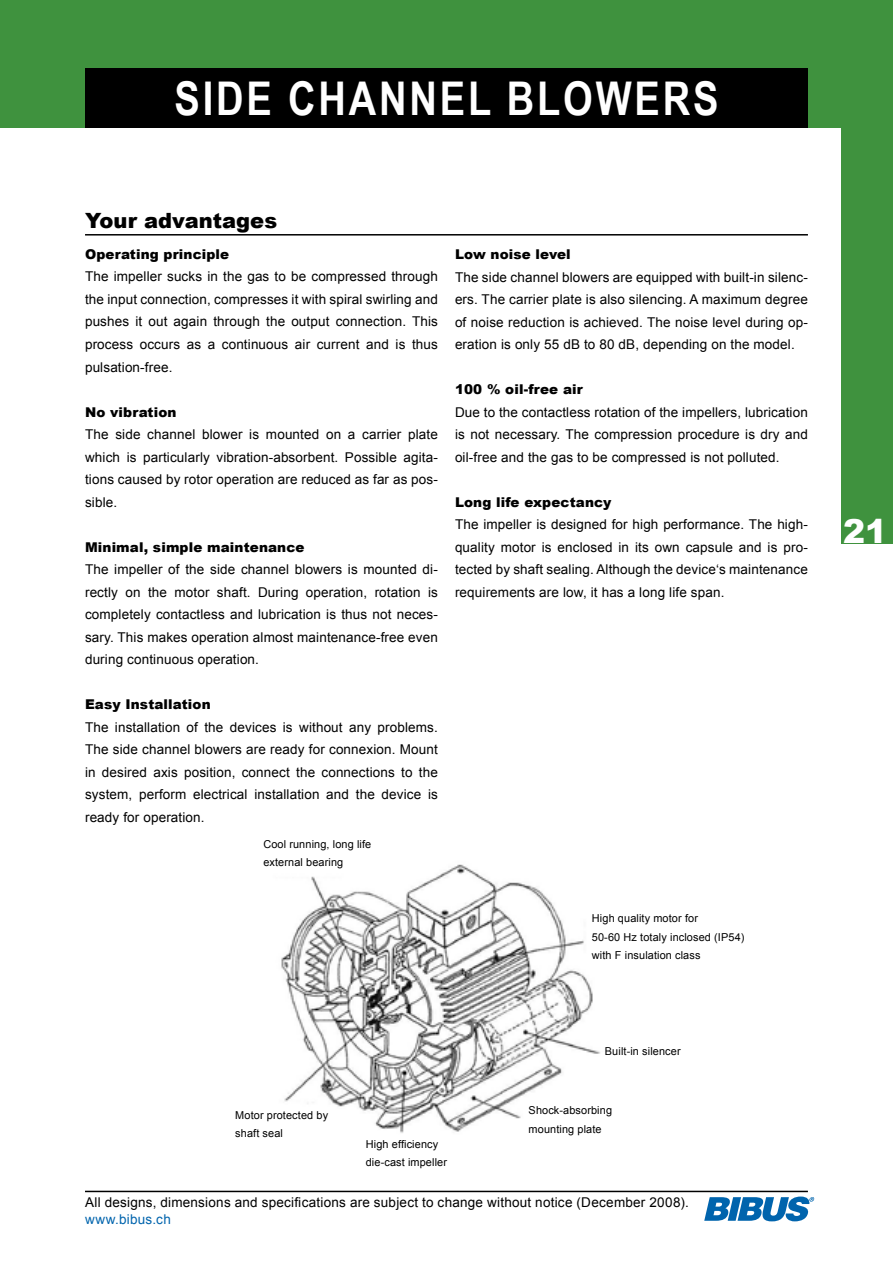
<style>
.page{position:relative;width:893px;height:1263px;background:#fff}
.page>*{position:absolute;margin:0;border:0;box-sizing:border-box;transform-origin:0 0}
.t1{font:700 46.5px "Arial Narrow";letter-spacing:.06em;color:#fff}
.t2{font:900 33px "Arial";color:#fff}
.t3{font:900 21px "Arial";letter-spacing:.005em;color:#000}
.t4{font:13.5px/22.5px "Arial";letter-spacing:.01em;color:#000;text-align:justify}
.t5{font:900 13.5px "Arial";letter-spacing:.01em;color:#000}
.t6{font:13.5px "Arial";letter-spacing:.015em;color:#0064ad}
.t7{font:10.95px/18.1px "Arial";letter-spacing:.01em;color:#000}
</style>
<div class="page">
<svg style="left:704px;top:1196px;width:110px;height:25px"></svg>
<div style="left:0;top:0;width:893px;height:128px;background:#3f923e"></div>
<div style="left:842px;top:118px;width:51px;height:426px;background:#3f923e"></div>
<img style="left:281px;top:864px;width:319px;height:269px">
<div style="left:85px;top:68px;width:723px;height:60px;background:#000"></div>
<hr style="left:85px;top:1191px;width:723px;height:1px;background:#000">
<hr style="left:85px;top:234px;width:723px;height:2px;background:#000">
<h1 class="t1" style="left:175px;top:63px;width:545px">SIDE CHANNEL BLOWERS</h1>
<h3 class="t3" style="left:85px;top:205px;width:194px">Your advantages</h3>
<p class="t5" style="left:85px;top:244px;width:146px">Operating principle</p>
<p class="t4" style="left:85px;top:266px;width:354px">The impeller sucks in the gas to be compressed through the input connection, compresses it with spiral swirling and pushes it out again through the output connection. This process occurs as a continuous air current and is thus pulsation-free.</p>
<p class="t5" style="left:85px;top:402px;width:93px">No vibration</p>
<p class="t4" style="left:85px;top:423px;width:354px">The side channel blower is mounted on a carrier plate which is particularly vibration-absorbent. Possible agita&shy;tions caused by rotor operation are reduced as far as pos&shy;sible.</p>
<p class="t5" style="left:85px;top:537px;width:221px">Minimal, simple maintenance</p>
<p class="t4" style="left:85px;top:558px;width:354px">The impeller of the side channel blowers is mounted di&shy;rectly on the motor shaft. During operation, rotation is completely contactless and lubrication is thus not neces&shy;sary. This makes operation almost maintenance-free even during continuous operation.</p>
<p class="t5" style="left:85px;top:694px;width:127px">Easy Installation</p>
<p class="t4" style="left:85px;top:716px;width:354px">The installation of the devices is without any problems.<br>The side channel blowers are ready for connexion. Mount in desired axis position, connect the connections to the system, perform electrical installation and the device is ready for operation.</p>
<p class="t7" style="left:263px;top:835px;width:109px">Cool running, long life external bearing</p>
<p class="t5" style="left:455px;top:245px;width:117px">Low noise level</p>
<p class="t4" style="left:455px;top:266px;width:354px">The side channel blowers are equipped with built-in silenc&shy;ers. The carrier plate is also silencing. A maximum degree of noise reduction is achieved. The noise level during op&shy;eration is only 55 dB to 80 dB, depending on the model.</p>
<p class="t5" style="left:455px;top:380px;width:129px">100 % oil-free air</p>
<p class="t4" style="left:455px;top:401px;width:354px">Due to the contactless rotation of the impellers, lubrication is not necessary. The compression procedure is dry and oil-free and the gas to be compressed is not polluted.</p>
<p class="t5" style="left:455px;top:492px;width:158px">Long life expectancy</p>
<p class="t4" style="left:455px;top:513px;width:354px">The impeller is designed for high performance. The high&shy;quality motor is enclosed in its own capsule and is pro&shy;tected by shaft sealing. Although the device‘s maintenance requirements are low, it has a long life span.</p>
<p class="t7" style="left:592px;top:909px;width:154px">High quality motor for<br>50-60 Hz totaly inclosed (IP54) with F insulation class</p>
<p class="t7" style="left:235px;top:1106px;width:94px">Motor protected by shaft seal</p>
<p class="t7" style="left:366px;top:1135px;width:83px">High efficiency die-cast impeller</p>
<p class="t7" style="left:605px;top:1042px;width:77px">Built-in silencer</p>
<p class="t7" style="left:529px;top:1101px;width:85px">Shock-absorbing mounting plate</p>
<p class="t4" style="left:85px;top:1191px;width:605px">All designs, dimensions and specifications are subject to change without notice (December 2008).</p>
<p class="t6" style="left:85px;top:1210px;width:87px">www.bibus.ch</p>
<h2 class="t2" style="left:843px;top:507px;width:46px">21</h2>
</div>
